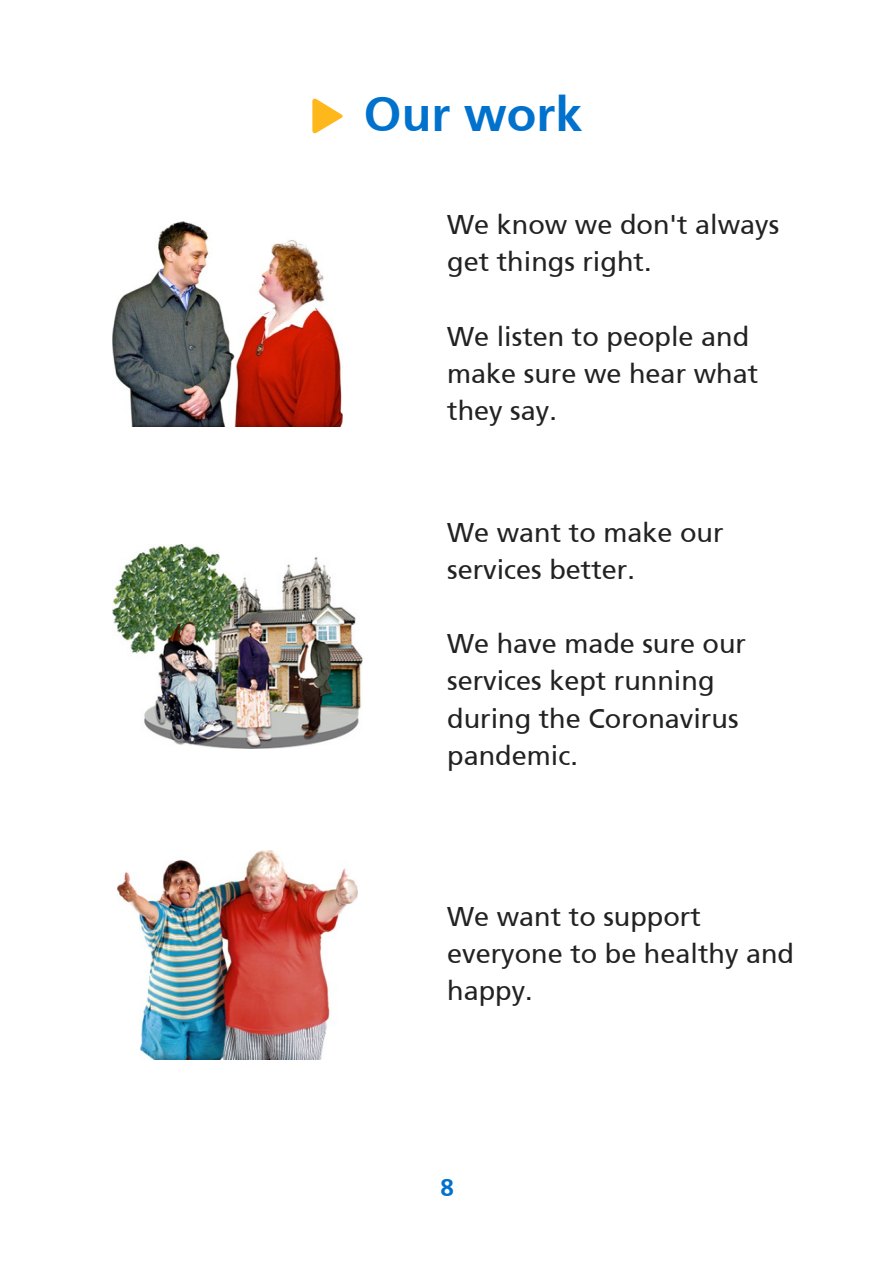
<style>
.page{position:relative;width:894px;height:1264px;background:#fff}
.page>*{position:absolute;margin:0;border:0;box-sizing:border-box;transform-origin:0 0}
.t1{font:700 48.45px "Frutiger SAIN Bdv 1";color:#0072ce}
.t2{font:27px/37.2px "Frutiger SAIN Rmv 1 Roman";color:#222}
.t3{font:700 24.3px "Frutiger SAIN Bdv 1";color:#0072ce}
</style>
<div class="page">
<img style="left:117px;top:850px;width:240px;height:209px">
<img style="left:112px;top:222px;width:230px;height:204px">
<img style="left:112px;top:544px;width:250px;height:204px">
<svg style="left:312px;top:98px;width:30px;height:36px"></svg>
<p class="t1" style="left:364px;top:86px;width:220px">Our work</p>
<p class="t2" style="left:447px;top:207px;width:333px">We know we don't always get things right.</p>
<p class="t2" style="left:447px;top:318px;width:312px">We listen to people and make sure we hear what they say.</p>
<p class="t2" style="left:447px;top:514px;width:278px">We want to make our services better.</p>
<p class="t2" style="left:447px;top:626px;width:300px">We have made sure our services kept running during the Coronavirus pandemic.</p>
<p class="t2" style="left:447px;top:898px;width:348px">We want to support everyone to be healthy and happy.</p>
<p class="t3" style="left:440px;top:1173px;width:15px">8</p>
</div>
